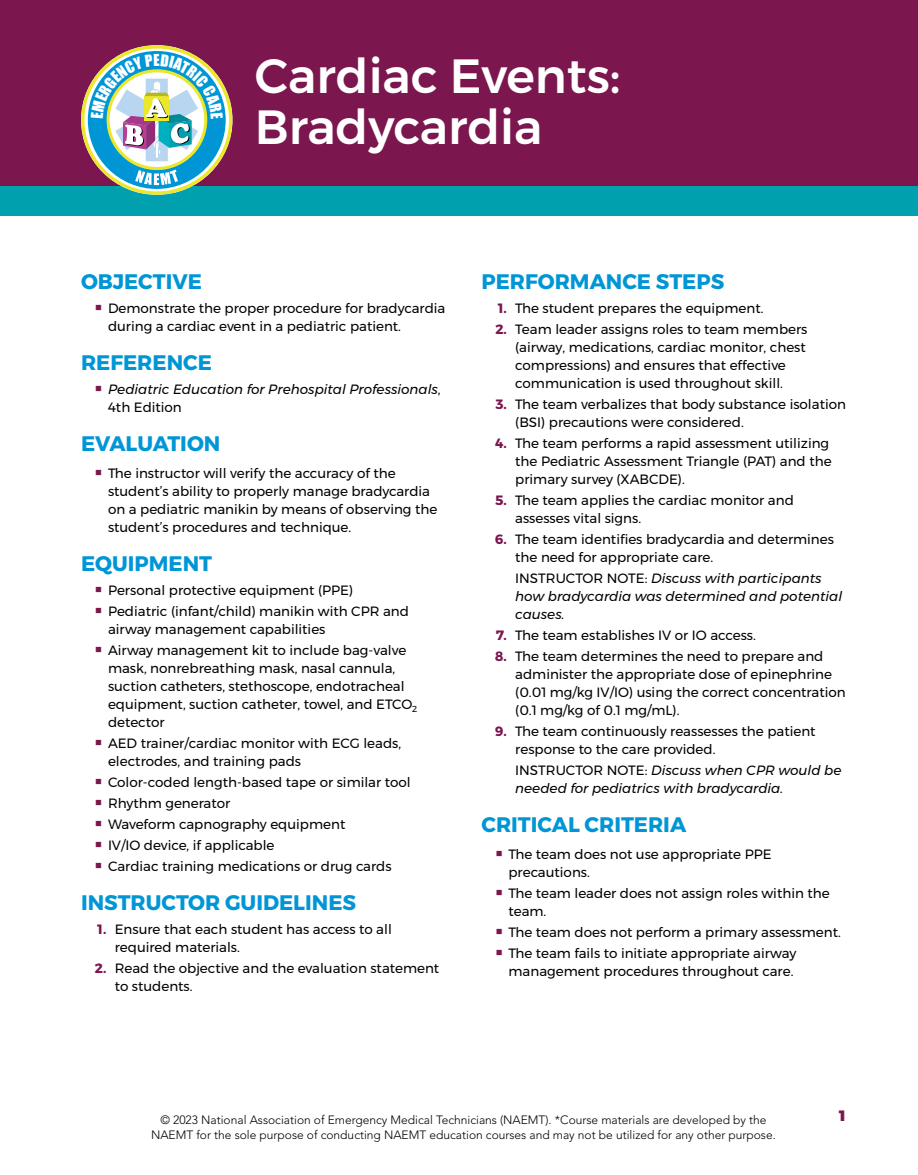
<style>
.page{position:relative;width:918px;height:1175px;background:#fff}
.page>*{position:absolute;margin:0;border:0;box-sizing:border-box;transform-origin:0 0}
.H1A{font:500 48px/51px "Montserrat";color:#fff}
.t1{font:700 21px "Montserrat";color:#0096d6}
.t2{font:900 15px "Montserrat";color:#7b164e}
.t3{font:13.5px/18px "Montserrat";color:#000}
.NLTXL{font:italic 13.5px/18px "Montserrat";color:#000}
.t4{font:300 12px/15px "Avenir LT Std";color:#000;text-align:center}
.s1{font-style:normal}
.s2{font-weight:700;color:#7b164e}
</style>
<div class="page">
<div style="left:0;top:0;width:918px;height:216px;background:#00a0af"></div>
<div style="left:0;top:0;width:918px;height:185px;background:#7b164e"></div>
<svg style="left:81px;top:45px;width:152px;height:150px"></svg>
<p class="H1A" style="left:255px;top:50px;width:367px">Cardiac Events:<br>Bradycardia</p>
<h2 class="t1" style="left:81px;top:264px;width:122px">OBJECTIVE</h2>
<p class="t3" style="left:108px;top:299px;width:339px">Demonstrate the proper procedure for bradycardia during a cardiac event in a pediatric patient.</p>
<h2 class="t1" style="left:81px;top:345px;width:132px">REFERENCE</h2>
<p class="NLTXL" style="left:108px;top:380px;width:334px">Pediatric Education for Prehospital Professionals<span class="s1">,<br>4th Edition</span></p>
<h2 class="t1" style="left:81px;top:426px;width:141px">EVALUATION</h2>
<p class="t3" style="left:108px;top:464px;width:331px">The instructor will verify the accuracy of the student’s ability to properly manage bradycardia on a pediatric manikin by means of observing the student’s procedures and technique.</p>
<h2 class="t1" style="left:81px;top:546px;width:133px">EQUIPMENT</h2>
<p class="t3" style="left:108px;top:581px;width:247px">Personal protective equipment (PPE)</p>
<p class="t3" style="left:108px;top:602px;width:302px">Pediatric (infant/child) manikin with CPR and airway management capabilities</p>
<p class="t3" style="left:108px;top:641px;width:311px">Airway management kit to include bag-valve mask, nonrebreathing mask, nasal cannula, suction catheters, stethoscope, endotracheal equipment, suction catheter, towel, and ETCO<sub>2 </sub>detector</p>
<p class="t3" style="left:108px;top:734px;width:295px">AED trainer/cardiac monitor with ECG leads, electrodes, and training pads</p>
<p class="t3" style="left:108px;top:773px;width:304px">Color-coded length-based tape or similar tool</p>
<p class="t3" style="left:108px;top:794px;width:124px">Rhythm generator</p>
<p class="t3" style="left:108px;top:815px;width:239px">Waveform capnography equipment</p>
<p class="t3" style="left:108px;top:836px;width:168px">IV/IO device, if applicable</p>
<p class="t3" style="left:108px;top:857px;width:285px">Cardiac training medications or drug cards</p>
<h2 class="t1" style="left:81px;top:885px;width:277px">INSTRUCTOR GUIDELINES</h2>
<p class="t3" style="left:115px;top:920px;width:279px;text-indent:-17px"><span class="s2">1.</span> Ensure that each student has access to all required materials.</p>
<p class="t3" style="left:115px;top:959px;width:326px;text-indent:-20px"><span class="s2">2.</span> Read the objective and the evaluation statement to students.</p>
<h2 class="t1" style="left:482px;top:264px;width:244px">PERFORMANCE STEPS</h2>
<p class="t3" style="left:498px;top:299px;width:267px"><span class="s2">1.</span> The student prepares the equipment.</p>
<p class="t3" style="left:515px;top:320px;width:294px;text-indent:-20px"><span class="s2">2.</span> Team leader assigns roles to team members (airway, medications, cardiac monitor, chest compressions) and ensures that effective communication is used throughout skill.</p>
<p class="t3" style="left:515px;top:395px;width:332px;text-indent:-20px"><span class="s2">3.</span> The team verbalizes that body substance isolation (BSI) precautions were considered.</p>
<p class="t3" style="left:515px;top:434px;width:318px;text-indent:-20px"><span class="s2">4.</span> The team performs a rapid assessment utilizing the Pediatric Assessment Triangle (PAT) and the primary survey (XABCDE).</p>
<p class="t3" style="left:515px;top:491px;width:280px;text-indent:-20px"><span class="s2">5.</span> The team applies the cardiac monitor and assesses vital signs.</p>
<p class="t3" style="left:515px;top:530px;width:320px;text-indent:-20px"><span class="s2">6.</span> The team identifies bradycardia and determines the need for appropriate care.</p>
<p class="NLTXL" style="left:515px;top:569px;width:328px"><span class="s1">INSTRUCTOR NOTE:</span> Discuss with participants how bradycardia was determined and potential causes.</p>
<p class="t3" style="left:496px;top:626px;width:261px"><span class="s2">7.</span> The team establishes IV or IO access.</p>
<p class="t3" style="left:515px;top:647px;width:332px;text-indent:-20px"><span class="s2">8.</span> The team determines the need to prepare and administer the appropriate dose of epinephrine (0.01 mg/kg IV/IO) using the correct concentration (0.1 mg/kg of 0.1 mg/mL).</p>
<p class="t3" style="left:515px;top:722px;width:302px;text-indent:-20px"><span class="s2">9.</span> The team continuously reassesses the patient response to the care provided.</p>
<p class="NLTXL" style="left:515px;top:761px;width:328px"><span class="s1">INSTRUCTOR NOTE:</span> Discuss when CPR would be needed for pediatrics with bradycardia.</p>
<h2 class="t1" style="left:482px;top:807px;width:206px">CRITICAL CRITERIA</h2>
<p class="t3" style="left:508px;top:845px;width:265px">The team does not use appropriate PPE precautions.</p>
<p class="t3" style="left:508px;top:884px;width:323px">The team leader does not assign roles within the team.</p>
<p class="t3" style="left:508px;top:923px;width:334px">The team does not perform a primary assessment.</p>
<p class="t3" style="left:508px;top:944px;width:289px">The team fails to initiate appropriate airway management procedures throughout care.</p>
<p class="t4" style="left:151px;top:1112px;width:626px">© 2023 National Association of Emergency Medical Technicians (NAEMT). *Course materials are developed by the<br>NAEMT for the sole purpose of conducting NAEMT education courses and may not be utilized for any other purpose.</p>
<p class="t2" style="left:840px;top:1103px;width:8px">1</p>
</div>
